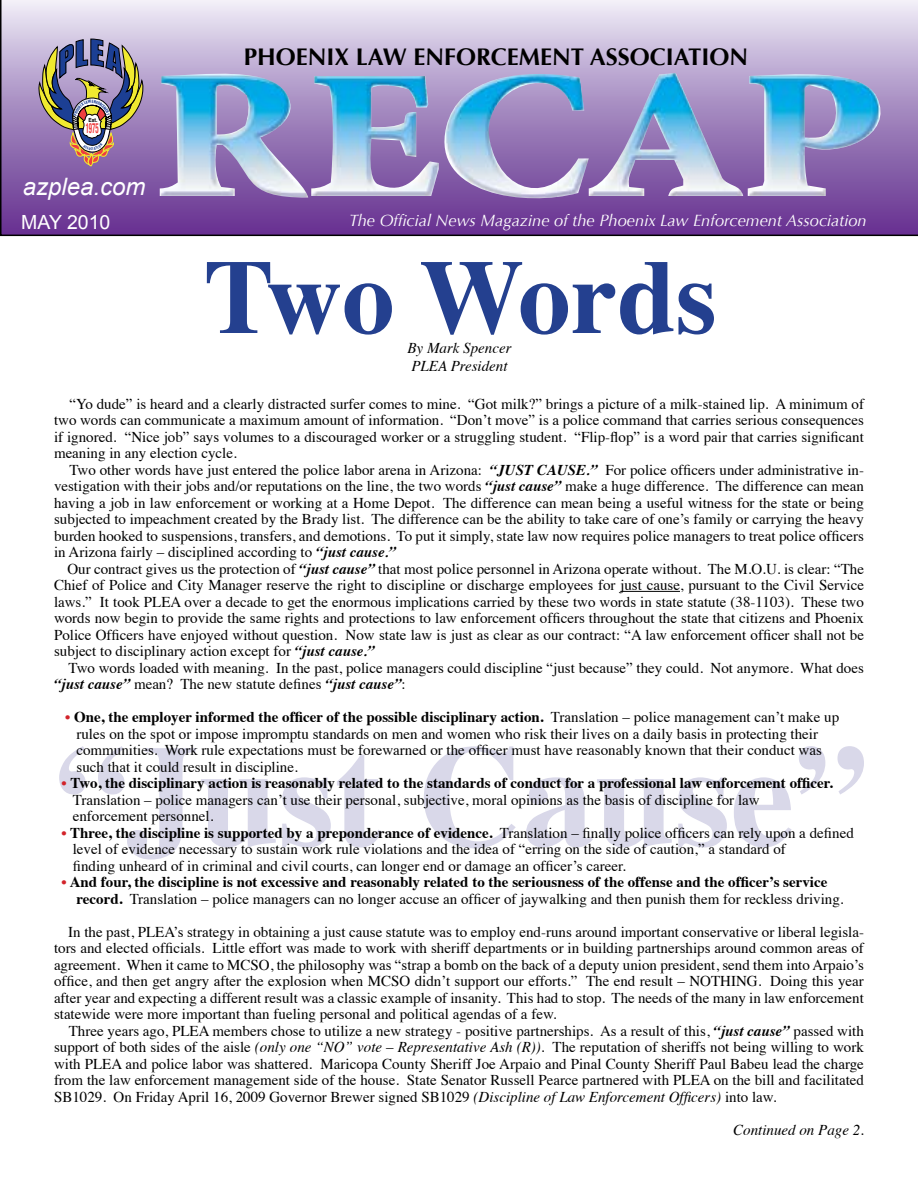
<style>
.page{position:relative;width:918px;height:1188px;background:#fff}
.page>*{position:absolute;margin:0;border:0;box-sizing:border-box;transform-origin:0 0}
.t1{font:700 105px "Times";color:#24408f}
.t2{font:700 24px "Optima";color:#000}
.t3{font:italic 24px "Arial";color:#fff}
.t4{font:19.5px "Arial";color:#fff}
.t5{font:italic 16.5px "Optima";color:#fff}
.t6{font:15px/16.5px "Times";color:#000;text-align:justify}
.t7{font:700 15px/16.5px "Times";color:#000}
.t8{font:italic 15px/18px "Times";color:#000}
.t9{font:700 condensed 14.1px "Helvetica Neue";color:#ef3e3f;scale:.48 1}
.t10{font:700 5.7px "Helvetica";color:#000;scale:.89 1}
.s1{font-weight:700;font-style:italic}
.s2{font-weight:700;color:#d2232a}
.s3{font-weight:700}
.s4{color:#d2232a}
.s5{font-weight:400}
.s6{font-style:italic}
</style>
<div class="page">
<svg style="left:59px;top:746px;width:805px;height:114px"></svg>
<hr style="left:620px;top:591px;width:60px;height:1px;background:#000">
<svg style="left:0;top:0;width:918px;height:236px;background:#ae96c5"></svg>
<img style="left:160px;top:60px;width:736px;height:147px">
<svg style="left:39px;top:39px;width:104px;height:127px;background:#8f8290"></svg>
<p class="t10" style="left:88px;top:115px;width:12px">Est.</p>
<p class="t9" style="left:86px;top:120px;width:28px">1975</p>
<h2 class="t3" style="left:23px;top:173px;width:124px">azplea.com</h2>
<h2 class="t2" style="left:244px;top:43px;width:506px">PHOENIX LAW ENFORCEMENT ASSOCIATION</h2>
<h3 class="t4" style="left:21px;top:211px;width:91px">MAY 2010</h3>
<p class="t5" style="left:349px;top:210px;width:519px">The Official News Magazine of the Phoenix Law Enforcement Association</p>
<h1 class="t1" style="left:204px;top:197px;width:514px">Two Words</h1>
<p class="t8" style="left:407px;top:338px;width:106px">By Mark Spencer<br>PLEA President</p>
<p class="t6" style="left:54px;top:394px;width:812px;text-indent:15px">“Yo dude” is heard and a clearly distracted surfer comes to mine. “Got milk?” brings a picture of a milk-stained lip. A minimum of two words can communicate a maximum amount of information. “Don’t move” is a police command that carries serious consequences if ignored. “Nice job” says volumes to a discouraged worker or a struggling student. “Flip-flop” is a word pair that carries significant meaning in any election cycle.</p>
<p class="t6" style="left:54px;top:460px;width:812px;text-indent:15px">Two other words have just entered the police labor arena in Arizona: <span class="s1">“Just Cause.”</span> For police officers under administrative in&shy;vestigation with their jobs and/or reputations on the line, the two words <span class="s1">“just cause”</span> make a huge difference. The difference can mean having a job in law enforcement or working at a Home Depot. The difference can mean being a useful witness for the state or being subjected to impeachment created by the Brady list. The difference can be the ability to take care of one’s family or carrying the heavy burden hooked to suspensions, transfers, and demotions. To put it simply, state law now requires police managers to treat police officers in Arizona fairly – disciplined according to <span class="s1">“just cause.”</span></p>
<p class="t6" style="left:54px;top:559px;width:812px;text-indent:13px">Our contract gives us the protection of <span class="s1">“just cause”</span> that most police personnel in Arizona operate without. The M.O.U. is clear: “The Chief of Police and City Manager reserve the right to discipline or discharge employees for just cause, pursuant to the Civil Service laws.” It took PLEA over a decade to get the enormous implications carried by these two words in state statute (38-1103). These two words now begin to provide the same rights and protections to law enforcement officers throughout the state that citizens and Phoenix Police Officers have enjoyed without question. Now state law is just as clear as our contract: “A law enforcement officer shall not be subject to disciplinary action except for <span class="s1">“just cause.”</span></p>
<p class="t6" style="left:54px;top:658px;width:811px;text-indent:15px">Two words loaded with meaning. In the past, police managers could discipline “just because” they could. Not anymore. What does <span class="s1">“just cause”</span> mean? The new statute defines <span class="s1">“just cause”</span>:</p>
<p class="t6" style="left:76px;top:708px;width:764px;text-align:left;text-indent:-11px"><span class="s2">•</span> <span class="s3">One, the employer informed the officer of the possible disciplinary action.</span> Translation – police management can’t make up rules on the spot or impose impromptu standards on men and women who risk their lives on a daily basis in protecting their communities. Work rule expectations must be forewarned or the officer must have reasonably known that their conduct was such that it could result in discipline.</p>
<p class="t6" style="left:73px;top:774px;width:762px;text-align:left;text-indent:-11px"><span class="s2">•</span> <span class="s3">Two, the disciplinary action is reasonably related to the standards of conduct for a professional law enforcement officer.<br></span>Translation – police managers can’t use their personal, subjective, moral opinions as the basis of discipline for law enforcement personnel.</p>
<p class="t6" style="left:73px;top:823px;width:783px;text-align:left;text-indent:-11px"><span class="s2">•</span> <span class="s3">Three, the discipline is supported by a preponderance of evidence.</span> Translation – finally police officers can rely upon a defined level of evidence necessary to sustain work rule violations and the idea of “erring on the side of caution,” a standard of<br>finding unheard of in criminal and civil courts, can longer end or damage an officer’s career.</p>
<p class="t7" style="left:76px;top:872px;width:769px;text-indent:-15px"><span class="s4">•</span> And four, the discipline is not excessive and reasonably related to the seriousness of the offense and the officer’s service record. <span class="s5">Translation – police managers can no longer accuse an officer of jaywalking and then punish them for reckless driving.</span></p>
<p class="t6" style="left:54px;top:922px;width:812px;text-indent:14px">In the past, PLEA’s strategy in obtaining a just cause statute was to employ end-runs around important conservative or liberal legisla&shy;tors and elected officials. Little effort was made to work with sheriff departments or in building partnerships around common areas of agreement. When it came to MCSO, the philosophy was “strap a bomb on the back of a deputy union president, send them into Arpaio’s office, and then get angry after the explosion when MCSO didn’t support our efforts.” The end result – NOTHING. Doing this year after year and expecting a different result was a classic example of insanity. This had to stop. The needs of the many in law enforcement statewide were more important than fueling personal and political agendas of a few.</p>
<p class="t6" style="left:54px;top:1021px;width:812px;text-indent:15px">Three years ago, PLEA members chose to utilize a new strategy - positive partnerships. As a result of this, <span class="s1">“just cause”</span> passed with support of both sides of the aisle <span class="s6">(only one “NO” vote – Representative Ash (R))</span>. The reputation of sheriffs not being willing to work with PLEA and police labor was shattered. Maricopa County Sheriff Joe Arpaio and Pinal County Sheriff Paul Babeu lead the charge from the law enforcement management side of the house. State Senator Russell Pearce partnered with PLEA on the bill and facilitated SB1029. On Friday April 16, 2009 Governor Brewer signed SB1029 <span class="s6">(Discipline of Law Enforcement Officers)</span> into law.</p>
<p class="t8" style="left:733px;top:1120px;width:132px">Continued on Page 2.</p>
</div>
